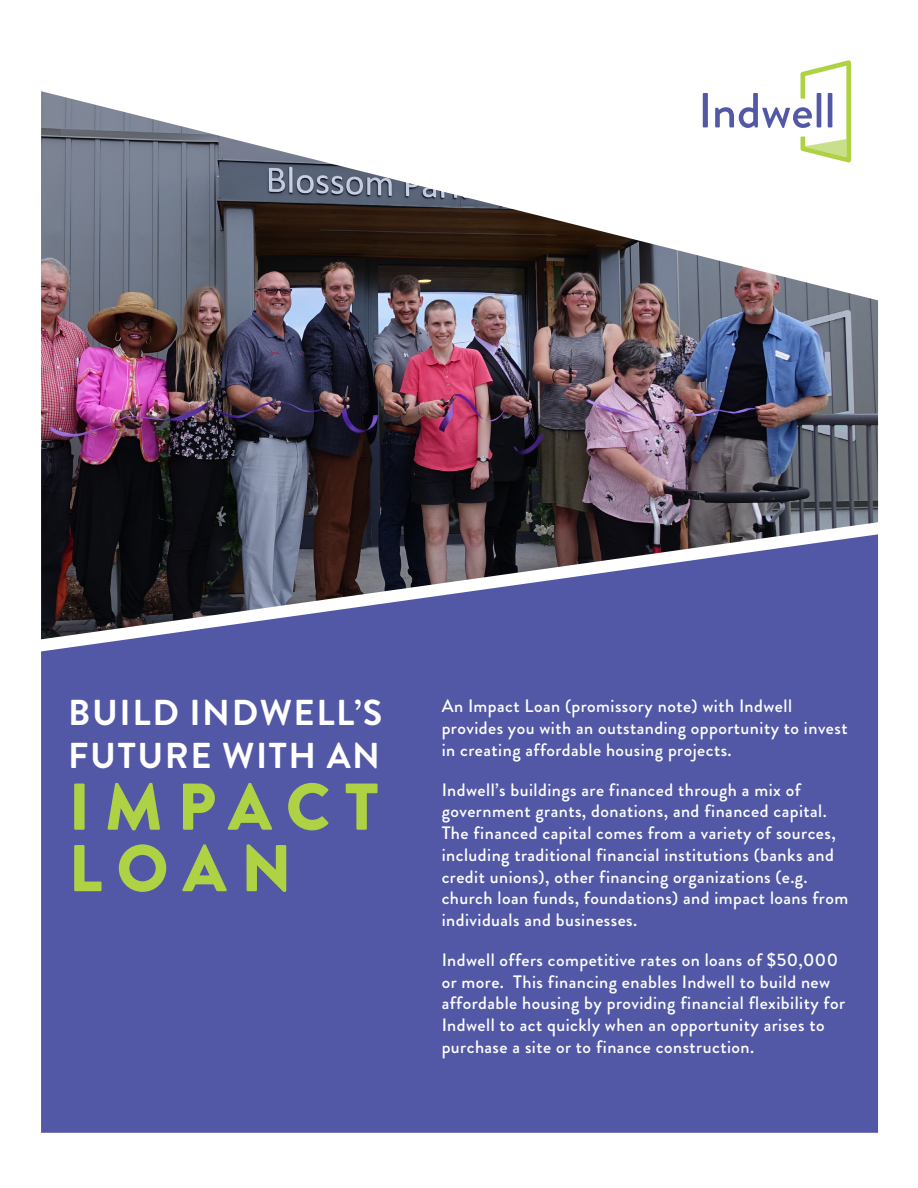
<style>
.page{position:relative;width:918px;height:1188px;background:#fff}
.page>*{position:absolute;margin:0;border:0;box-sizing:border-box;transform-origin:0 0}
.Title_Main{font:900 66px/61.5px "Brandon Grotesque";letter-spacing:.22em;color:#afd144}
.Title_Main-2{font:700 36px/43.2px "Brandon Grotesque";letter-spacing:.045em;color:#fff}
.Para_Main_Reverse{font:500 18px/21.8px "Brandon Grotesque";letter-spacing:.025em;color:#fff}
</style>
<div class="page">
<img style="left:41px;top:91px;width:837px;height:423px">
<svg style="left:41px;top:514px;width:838px;height:619px;background:#52579b"></svg>
<div style="left:703px;top:93px;width:5px;height:34px;background:#5258a6"></div>
<svg style="left:715px;top:60px;width:136px;height:103px"></svg>
<p class="Title_Main-2" style="left:68px;top:692px;width:315px">BUILD INDWELL’S<br>FUTURE WITH AN</p>
<p class="Title_Main" style="left:69px;top:777px;width:311px">IMPACT<br>LOAN</p>
<p class="Para_Main_Reverse" style="left:442px;top:696px;width:407px">An Impact Loan (promissory note) with Indwell provides you with an outstanding opportunity to invest in creating affordable housing projects.</p>
<p class="Para_Main_Reverse" style="left:442px;top:779px;width:408px">Indwell’s buildings are financed through a mix of government grants, donations, and financed capital.<br>The financed capital comes from a variety of sources, including traditional financial institutions (banks and credit unions), other financing organizations (e.g. church loan funds, foundations) and impact loans from individuals and businesses.</p>
<p class="Para_Main_Reverse" style="left:442px;top:949px;width:405px">Indwell offers competitive rates on loans of $50,000 or more. This financing enables Indwell to build new affordable housing by providing financial flexibility for Indwell to act quickly when an opportunity arises to purchase a site or to finance construction.</p>
</div>
